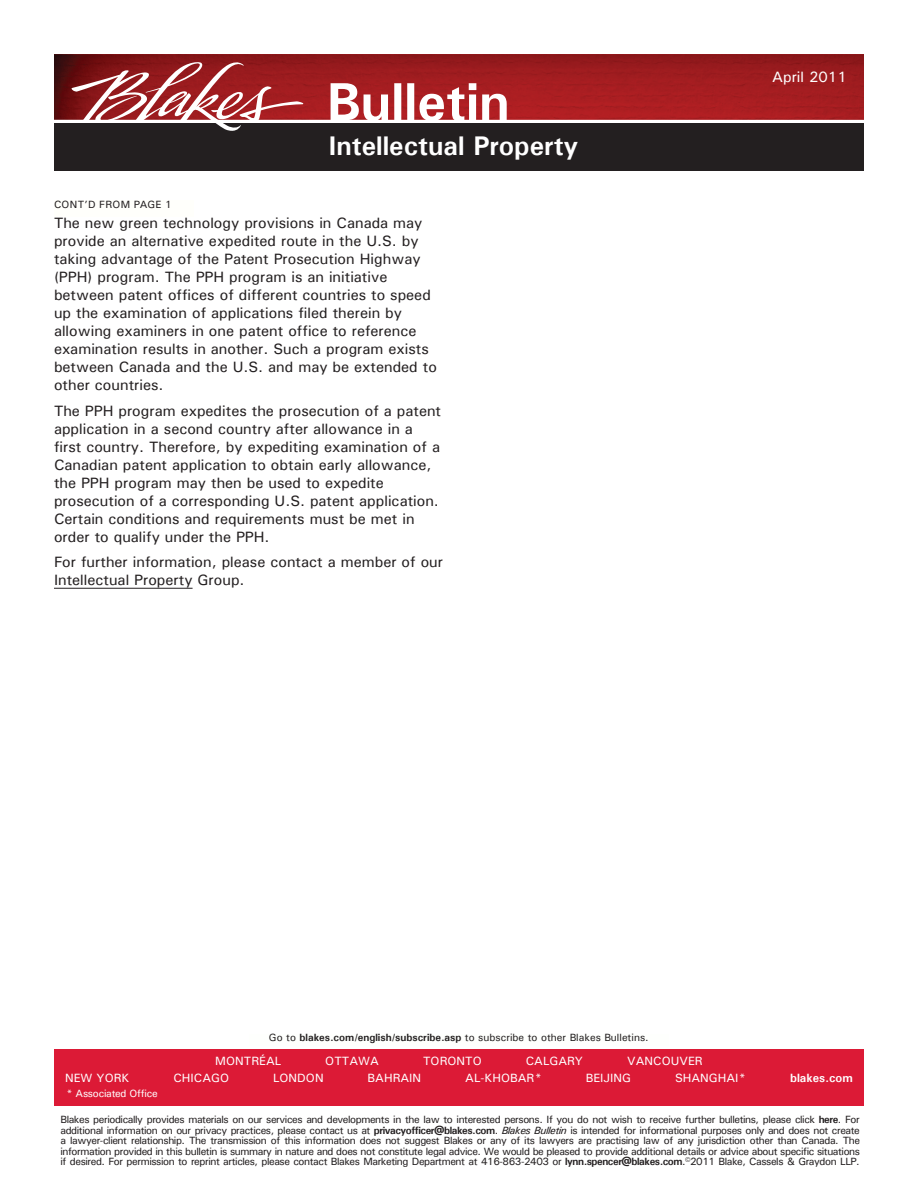
<style>
.page{position:relative;width:918px;height:1188px;background:#fff}
.page>*{position:absolute;margin:0;border:0;box-sizing:border-box;transform-origin:0 0}
.t1{font:700 54px "Univers";color:#fff}
.Practice_Area{font:700 27px "Univers";color:#fff}
.main_text{font:500 15px/18px "Univers";color:#231f20}
.t2{font:500 15px "Univers";color:#fff}
.t3{font:500 12px "Univers";color:#fff}
.t4{font:700 12px "Univers";color:#fff}
.Disclaimer_last_page{font:500 10.5px/10.5px "Univers";letter-spacing:-.04em;color:#231f20;text-align:justify}
.main_text-2{font:500 10.5px "Univers";color:#231f20}
.main_paragraph{font:500 10.5px "Univers";letter-spacing:-.025em;color:#fff}
.main_text-3{font:500 10.5px "Univers";letter-spacing:.03em;color:#231f20}
.s1{font-weight:700}
.s2{font-style:italic}
</style>
<div class="page">
<div style="left:54px;top:1050px;width:810px;height:56px;background:#dc1a36"></div>
<img style="left:54px;top:54px;width:810px;height:66px">
<div style="left:54px;top:123px;width:810px;height:48px;background:#231f20"></div>
<svg style="left:72px;top:62px;width:231px;height:69px"></svg>
<div style="left:54px;top:201px;width:140px;height:16px;background:#fffffb"></div>
<hr style="left:54px;top:588px;width:139px;height:1px;background:#231f20">
<p class="t1" style="left:327px;top:67px;width:185px">Bulletin</p>
<p class="Practice_Area" style="left:329px;top:129px;width:251px">Intellectual Property</p>
<p class="main_text-3" style="left:54px;top:197px;width:119px">CONT’D FROM PAGE 1</p>
<p class="main_text" style="left:54px;top:214px;width:384px">The new green technology provisions in Canada may provide an alternative expedited route in the U.S. by taking advantage of the Patent Prosecution Highway (PPH) program. The PPH program is an initiative between patent offices of different countries to speed up the examination of applications filed therein by allowing examiners in one patent office to reference examination results in another. Such a program exists between Canada and the U.S. and may be extended to other countries.</p>
<p class="main_text" style="left:54px;top:401px;width:389px">The PPH program expedites the prosecution of a patent application in a second country after allowance in a first country. Therefore, by expediting examination of a Canadian patent application to obtain early allowance, the PPH program may then be used to expedite prosecution of a corresponding U.S. patent application.<br>Certain conditions and requirements must be met in order to qualify under the PPH.</p>
<p class="main_text" style="left:54px;top:553px;width:391px">For further information, please contact a member of our<br>Intellectual Property Group.</p>
<p class="t2" style="left:772px;top:68px;width:76px">April 2011</p>
<p class="main_text-2" style="left:269px;top:1031px;width:381px">Go to <span class="s1">blakes.com/english/subscribe.asp</span> to subscribe to other Blakes Bulletins.</p>
<p class="t3" style="left:215px;top:1054px;width:68px">MONTRÉAL</p>
<p class="t3" style="left:325px;top:1054px;width:55px">OTTAWA</p>
<p class="t3" style="left:423px;top:1054px;width:60px">TORONTO</p>
<p class="t3" style="left:526px;top:1054px;width:59px">CALGARY</p>
<p class="t3" style="left:627px;top:1054px;width:77px">VANCOUVER</p>
<p class="t3" style="left:65px;top:1070px;width:66px">NEW YORK</p>
<p class="t3" style="left:174px;top:1070px;width:57px">CHICAGO</p>
<p class="t3" style="left:273px;top:1070px;width:52px">LONDON</p>
<p class="t3" style="left:368px;top:1070px;width:55px">BAHRAIN</p>
<p class="t3" style="left:465px;top:1070px;width:78px">AL-KHOBAR*</p>
<p class="t3" style="left:586px;top:1070px;width:47px">BEIJING</p>
<p class="t3" style="left:675px;top:1070px;width:73px">SHANGHAI*</p>
<p class="t4" style="left:790px;top:1070px;width:64px">blakes.com</p>
<p class="main_paragraph" style="left:66px;top:1087px;width:93px">* Associated Office</p>
<p class="Disclaimer_last_page" style="left:61px;top:1114px;width:801px">Blakes periodically provides materials on our services and developments in the law to interested persons. If you do not wish to receive further bulletins, please click <span class="s1">here</span>. For additional information on our privacy practices, please contact us at <span class="s1">privacyofficer@blakes.com</span>. <span class="s2">Blakes Bulletin</span> is intended for informational purposes only and does not create a lawyer-client relationship. The transmission of this information does not suggest Blakes or any of its lawyers are practising law of any jurisdiction other than Canada. The information provided in this bulletin is summary in nature and does not constitute legal advice. We would be pleased to provide additional details or advice about specific situations if desired. For permission to reprint articles, please contact Blakes Marketing Department at 416-863-2403 or <span class="s1">lynn.spencer@blakes.com</span>.©2011 Blake, Cassels &amp; Graydon LLP.</p>
</div>
